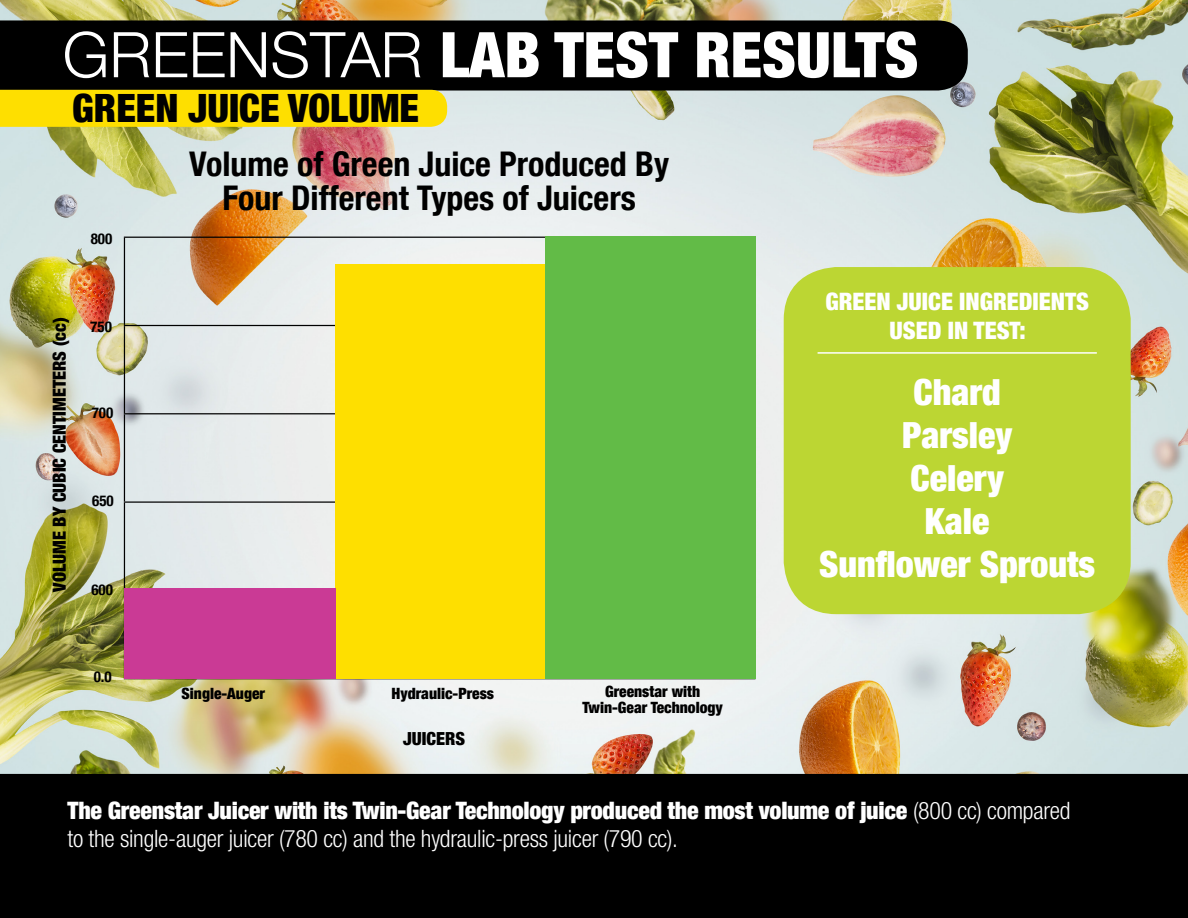
<style>
.page{position:relative;width:1188px;height:918px;background:#fff}
.page>*{position:absolute;margin:0;border:0;box-sizing:border-box;transform-origin:0 0}
.t1{font:900 condensed 63px "Helvetica Neue LT Com";color:#fff}
.t2{font:900 condensed 39px "Helvetica Neue LT Com";color:#000}
.t3{font:900 condensed 36px/43.2px "Helvetica Neue LT Com";color:#fff;text-align:center}
.t4{font:700 condensed 34.05px/33.9px "Helvetica Neue LT Com";color:#000;text-align:center}
.t5{font:300 condensed 24px/28.8px "Helvetica Neue LT Com";letter-spacing:-.01em;color:#fff}
.t6{font:900 condensed 24px/28.8px "Helvetica Neue LT Com";color:#fff;text-align:center}
.t7{font:900 condensed 18px "Helvetica Neue LT Com";color:#000}
.t8{font:900 condensed 15.6px/16.5px "Helvetica Neue LT Com";color:#000;text-align:center}
.t9{font:700 condensed 15px "Helvetica Neue LT Com";color:#000}
.s1{font-weight:300;font-stretch:normal}
.s2{font-weight:900}
</style>
<div class="page">
<img style="left:0;top:0;width:1188px;height:774px">
<div style="left:0;top:20px;width:968px;height:71px;background:#000"></div>
<div style="left:0;top:90px;width:447px;height:37px;background:#fedf00"></div>
<hr style="left:124px;top:237px;width:631px;height:1px;background:#000">
<hr style="left:124px;top:238px;width:1px;height:87px;background:#000">
<hr style="left:124px;top:325px;width:631px;height:1px;background:#000">
<hr style="left:124px;top:326px;width:1px;height:87px;background:#000">
<hr style="left:124px;top:413px;width:631px;height:1px;background:#000">
<hr style="left:124px;top:414px;width:1px;height:87px;background:#000">
<hr style="left:124px;top:501px;width:631px;height:2px;background:#000">
<hr style="left:124px;top:503px;width:1px;height:87px;background:#000">
<div style="left:336px;top:264px;width:210px;height:415px;background:#fedf00"></div>
<div style="left:546px;top:237px;width:210px;height:442px;background:#62bb47"></div>
<div style="left:124px;top:589px;width:212px;height:90px;background:#ca3a95"></div>
<div style="left:0;top:774px;width:1188px;height:144px;background:#000"></div>
<div style="left:784px;top:267px;width:347px;height:347px;background:#bcd633;border-radius:53px"></div>
<hr style="left:818px;top:352px;width:279px;height:2px;background:#fff">
<h1 class="t1" style="left:63px;top:17px;width:857px"><span class="s1">GREENSTAR</span> LAB TEST RESULTS</h1>
<h2 class="t2" style="left:72px;top:85px;width:348px">GREEN JUICE VOLUME</h2>
<p class="t9" style="left:91px;top:229px;width:23px">800</p>
<p class="t7" style="left:49px;top:592px;width:276px;rotate:-90deg">VOLUME BY CUBIC CENTIMETERS (cc)</p>
<p class="t9" style="left:90px;top:318px;width:23px">750</p>
<p class="t9" style="left:92px;top:404px;width:23px">700</p>
<p class="t9" style="left:92px;top:492px;width:23px">650</p>
<p class="t9" style="left:91px;top:581px;width:23px">600</p>
<p class="t9" style="left:94px;top:668px;width:20px">0.0</p>
<h3 class="t4" style="left:189px;top:147px;width:481px">Volume of Green Juice Produced By<br>Four Different Types of Juicers</h3>
<p class="t8" style="left:182px;top:685px;width:85px">Single-Auger</p>
<p class="t8" style="left:392px;top:685px;width:104px">Hydraulic-Press</p>
<p class="t8" style="left:583px;top:683px;width:142px">Greenstar with<br>Twin-Gear Technology</p>
<p class="t7" style="left:403px;top:727px;width:64px">JUICERS</p>
<p class="t6" style="left:825px;top:287px;width:265px">GREEN JUICE INGREDIENTS<br>USED IN TEST:</p>
<h3 class="t3" style="left:819px;top:370px;width:278px">Chard<br>Parsley<br>Celery<br>Kale<br>Sunflower Sprouts</h3>
<p class="t5" style="left:68px;top:796px;width:1004px"><span class="s2">The Greenstar Juicer with its Twin-Gear Technology produced the most volume of juice</span> (800 cc) compared to the single-auger juicer (780 cc) and the hydraulic-press juicer (790 cc).</p>
</div>
